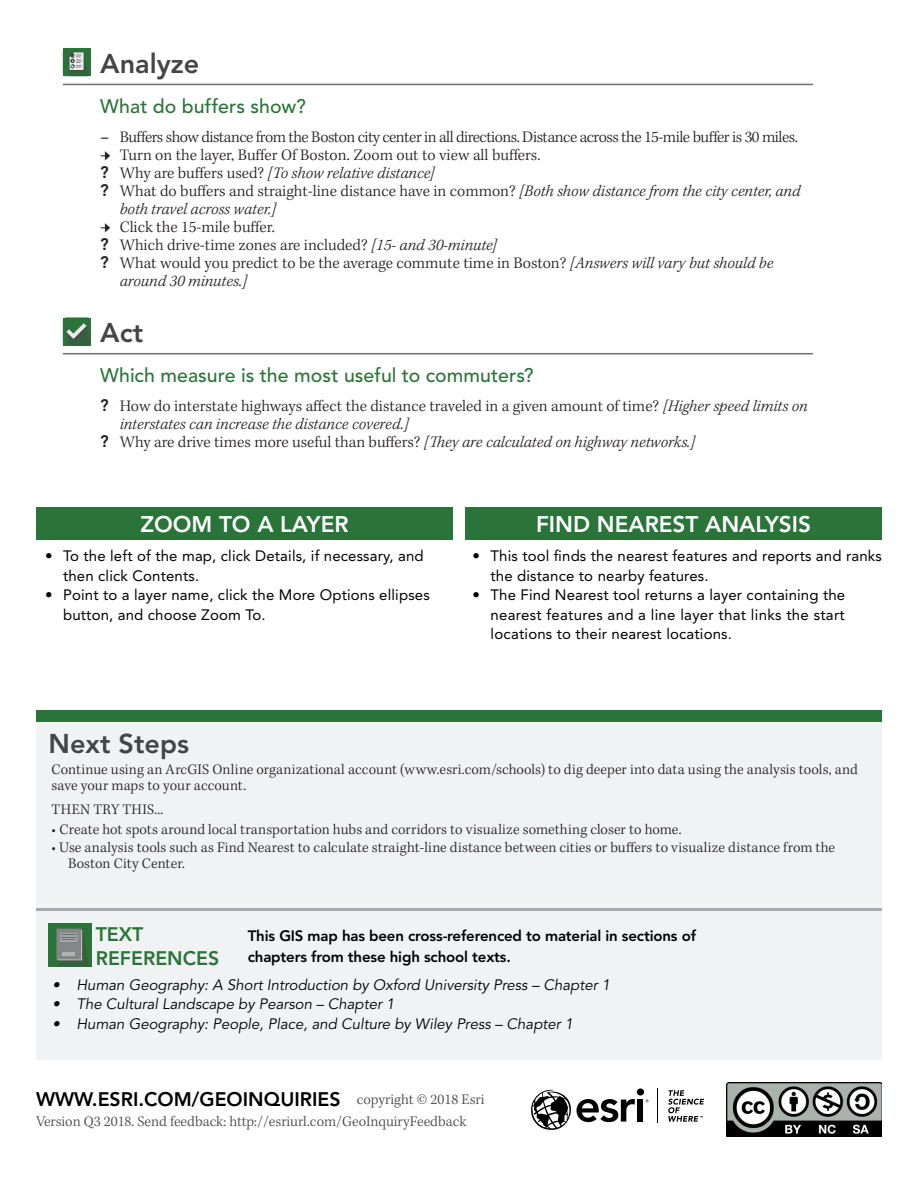
<style>
.page{position:relative;width:918px;height:1188px;background:#fff}
.page>*{position:absolute;margin:0;border:0;box-sizing:border-box;transform-origin:0 0}
.Content_Head{font:800 27px "Avenir LT Std";color:#454548}
.Next_Steps{font:800 27px "Avenir LT Std";color:#454548}
.t1{font:800 22.5px "Avenir LT Std";color:#fff}
.Content_Subhead{font:500 19.5px "Avenir LT Std";letter-spacing:.005em;color:#2b7439}
.t2{font:800 19.5px "Avenir LT Std";color:#000}
.t3{font:800 19.5px/23.4px "Avenir LT Std";color:#2b7439}
.t4{font:300 16.5px/18px "Kepler Std";letter-spacing:-.005em;color:#231f20}
.t5{font:italic 300 16.5px/18px "Kepler Std";letter-spacing:-.005em;color:#231f20}
.t6{font:300 16.5px "Kepler Std";letter-spacing:-.03em;color:#231f20}
.Kepler_bullet_pp{font:300 15px/16.5px "Kepler Std";letter-spacing:.01em;color:#231f20}
.t7{font:15px/19.5px "Avenir LT Std";letter-spacing:.01em;color:#000}
.t8{font:italic 15px "Avenir LT Std";color:#000}
.Content_Head-2{font:800 15px/21px "Avenir LT Std";letter-spacing:-.01em;color:#000}
.Content_Head-3{font:300 15px "Kepler Std";color:#454548}
.s1{font-weight:600}
.s2{font-family:"Avenir LT Std";font-weight:800;font-style:normal}
.s3{font-style:normal}
.s4{font-family:"Avenir LT Std";font-weight:800}
.s5{font-style:italic}
</style>
<div class="page">
<hr style="left:63px;top:84px;width:750px;height:1px;background:#6d6f70">
<hr style="left:63px;top:353px;width:750px;height:1px;background:#6d6f70">
<div style="left:36px;top:710px;width:846px;height:350px;background:#f1f2f3"></div>
<div style="left:36px;top:710px;width:846px;height:12px;background:#2b7439"></div>
<div style="left:638px;top:1100px;width:5px;height:22px;background:#000"></div>
<div style="left:637px;top:1088px;width:7px;height:8px;background:#000;border-radius:50%"></div>
<hr style="left:657px;top:1088px;width:1px;height:35px;background:#000">
<svg style="left:668px;top:1090px;width:36px;height:32px"></svg>
<svg style="left:531px;top:1089px;width:104px;height:41px"></svg>
<img style="left:726px;top:1082px;width:156px;height:55px">
<div style="left:465px;top:508px;width:417px;height:32px;background:#2b7439"></div>
<div style="left:36px;top:508px;width:417px;height:32px;background:#2b7439"></div>
<div style="left:48px;top:923px;width:43px;height:43px;background:#2b7439"></div>
<svg style="left:56px;top:929px;width:33px;height:37px"></svg>
<hr style="left:36px;top:908px;width:846px;height:3px;background:#a8a9ad">
<div style="left:63px;top:48px;width:28px;height:28px;background:#2b7439"></div>
<svg style="left:69px;top:52px;width:19px;height:24px"></svg>
<div style="left:63px;top:318px;width:28px;height:27px;background:#2b7439"></div>
<svg style="left:66px;top:323px;width:24px;height:22px"></svg>
<p class="Content_Head" style="left:100px;top:48px;width:101px">Analyze</p>
<p class="Content_Subhead" style="left:100px;top:95px;width:207px">What do buffers show?</p>
<p class="t6" style="left:100px;top:128px;width:699px"><span class="s1">–</span> Buffers show distance from the Boston city center in all directions. Distance across the 15-mile buffer is 30 miles.</p>
<p class="t4" style="left:120px;top:147px;width:422px">Turn on the layer, Buffer Of Boston. Zoom out to view all buffers.</p>
<p class="t5" style="left:100px;top:165px;width:336px"><span class="s2">?</span> <span class="s3">Why are buffers used?</span> [To show relative distance]</p>
<p class="t5" style="left:120px;top:183px;width:682px;text-indent:-20px"><span class="s2">?</span> <span class="s3">What do buffers and straight-line distance have in common?</span> [Both show distance from the city center, and both travel across water.]</p>
<p class="t4" style="left:120px;top:219px;width:157px">Click the 15-mile buffer.</p>
<p class="t4" style="left:100px;top:237px;width:398px"><span class="s4">?</span> Which drive-time zones are included? <span class="s5">[15- and 30-minute]</span></p>
<p class="t4" style="left:120px;top:255px;width:655px;text-indent:-20px"><span class="s4">?</span> What would you predict to be the average commute time in Boston? <span class="s5">[Answers will vary but should be around 30 minutes.]</span></p>
<p class="Content_Head" style="left:100px;top:317px;width:45px">Act</p>
<p class="Content_Subhead" style="left:100px;top:364px;width:435px">Which measure is the most useful to commuters?</p>
<p class="t4" style="left:120px;top:397px;width:689px;text-indent:-20px"><span class="s4">?</span> How do interstate highways affect the distance traveled in a given amount of time? <span class="s5">[Higher speed limits on interstates can increase the distance covered.]</span></p>
<p class="t4" style="left:100px;top:433px;width:597px"><span class="s4">?</span> Why are drive times more useful than buffers? <span class="s5">[They are calculated on highway networks.]</span></p>
<p class="t1" style="left:140px;top:511px;width:210px">ZOOM TO A LAYER</p>
<p class="t1" style="left:536px;top:511px;width:276px">FIND NEAREST ANALYSIS</p>
<p class="t7" style="left:63px;top:546px;width:362px;text-indent:-18px">• To the left of the map, click Details, if necessary, and then click Contents.</p>
<p class="t7" style="left:63px;top:585px;width:368px;text-indent:-18px">• Point to a layer name, click the More Options ellipses button, and choose Zoom To.</p>
<p class="t7" style="left:490px;top:546px;width:393px;text-indent:-18px">• This tool finds the nearest features and reports and ranks the distance to nearby features.</p>
<p class="t7" style="left:490px;top:585px;width:356px;text-align:justify;text-indent:-18px">• The Find Nearest tool returns a layer containing the nearest features and a line layer that links the start locations to their nearest locations.</p>
<p class="Next_Steps" style="left:49px;top:728px;width:142px">Next Steps</p>
<p class="Kepler_bullet_pp" style="left:52px;top:761px;width:808px">Continue using an ArcGIS Online organizational account (www.esri.com/schools) to dig deeper into data using the analysis tools, and save your maps to your account.</p>
<p class="Kepler_bullet_pp" style="left:52px;top:802px;width:113px">THEN TRY THIS...</p>
<p class="Kepler_bullet_pp" style="left:52px;top:821px;width:631px">• Create hot spots around local transportation hubs and corridors to visualize something closer to home.</p>
<p class="Kepler_bullet_pp" style="left:68px;top:839px;width:769px;text-indent:-16px">• Use analysis tools such as Find Nearest to calculate straight-line distance between cities or buffers to visualize distance from the<br>Boston City Center.</p>
<p class="t3" style="left:96px;top:923px;width:125px">TEXT<br>REFERENCES</p>
<p class="Content_Head-2" style="left:248px;top:925px;width:450px">This GIS map has been cross-referenced to material in sections of chapters from these high school texts.</p>
<p class="t8" style="left:52px;top:976px;width:559px">• Human Geography: A Short Introduction by Oxford University Press – Chapter 1</p>
<p class="t8" style="left:52px;top:996px;width:344px">• The Cultural Landscape by Pearson – Chapter 1</p>
<p class="t8" style="left:52px;top:1015px;width:522px">• Human Geography: People, Place, and Culture by Wiley Press – Chapter 1</p>
<p class="t2" style="left:36px;top:1088px;width:306px">WWW.ESRI.COM/GEOINQUIRIES</p>
<p class="Content_Head-3" style="left:36px;top:1113px;width:432px">Version Q3 2018. Send feedback: http://esriurl.com/GeoInquiryFeedback</p>
<p class="Content_Head-3" style="left:357px;top:1091px;width:129px">copyright © 2018 Esri</p>
</div>
